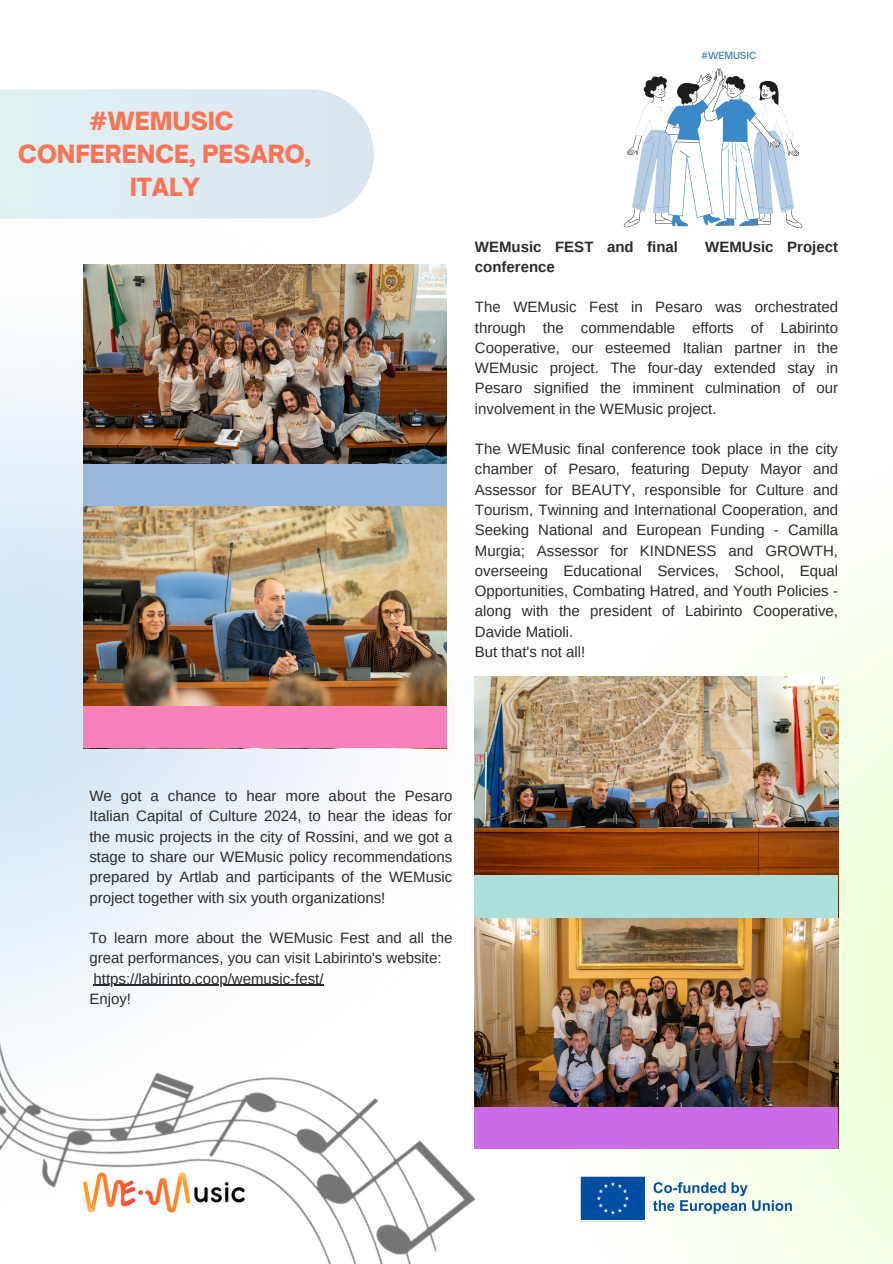
<style>
.page{position:relative;width:893px;height:1264px;background:#fff}
.page>*{position:absolute;margin:0;border:0;box-sizing:border-box;transform-origin:0 0}
.t1{font:900 24px/32.7px "Open Sauce One";color:#fa7456;text-align:center}
.t2{font:15px/20.2px "Arimo";color:#2b2b2b;text-align:justify}
.t3{font:700 15px "Arimo";color:#2b2b2b}
.t4{font:600 9.45px "Open Sauce One";color:#3c89c9}
</style>
<div class="page">
<svg style="left:656px;top:566px;width:236px;height:697px"></svg>
<div style="left:0;top:89px;width:371px;height:45px;background:#deecf2"></div>
<img style="left:0;top:134px;width:475px;height:792px">
<img style="left:579px;top:1174px;width:224px;height:48px">
<img style="left:475px;top:918px;width:363px;height:188px">
<div style="left:475px;top:1106px;width:363px;height:43px;background:#cb6ce6"></div>
<img style="left:84px;top:264px;width:362px;height:442px">
<div style="left:84px;top:464px;width:362px;height:42px;background:#9ab7d9"></div>
<div style="left:84px;top:706px;width:362px;height:42px;background:#f881b9"></div>
<svg style="left:623px;top:69px;width:179px;height:159px"></svg>
<img style="left:0;top:926px;width:495px;height:337px">
<img style="left:475px;top:676px;width:363px;height:200px">
<div style="left:475px;top:876px;width:363px;height:42px;background:#addedc"></div>
<hr style="left:93px;top:984px;width:230px;height:1px;background:#2b2b2b">
<p class="t1" style="left:18px;top:105px;width:294px">#WEMUSIC<br>CONFERENCE, PESARO,<br>ITALY</p>
<p class="t4" style="left:701px;top:50px;width:57px">#WEMUSIC</p>
<p class="t3" style="left:475px;top:238px;width:205px">WEMusic FEST and final</p>
<p class="t3" style="left:705px;top:238px;width:134px">WEMUsic Project</p>
<p class="t3" style="left:475px;top:258px;width:81px">conference</p>
<p class="t2" style="left:475px;top:297px;width:364px">The WEMusic Fest in Pesaro was orchestrated through the commendable efforts of Labirinto Cooperative, our esteemed Italian partner in the WEMusic project. The four-day extended stay in Pesaro signified the imminent culmination of our involvement in the WEMusic project.</p>
<p class="t2" style="left:475px;top:439px;width:364px">The WEMusic final conference took place in the city chamber of Pesaro, featuring Deputy Mayor and Assessor for BEAUTY, responsible for Culture and Tourism, Twinning and International Cooperation, and Seeking National and European Funding - Camilla Murgia; Assessor for KINDNESS and GROWTH, overseeing Educational Services, School, Equal Opportunities, Combating Hatred, and Youth Policies - along with the president of Labirinto Cooperative, Davide Matioli.</p>
<p class="t2" style="left:475px;top:641px;width:112px">But that's not all!</p>
<p class="t2" style="left:89px;top:785px;width:364px">We got a chance to hear more about the Pesaro Italian Capital of Culture 2024, to hear the ideas for the music projects in the city of Rossini, and we got a stage to share our WEMusic policy recommendations prepared by Artlab and participants of the WEMusic project together with six youth organizations!</p>
<p class="t2" style="left:89px;top:927px;width:364px">To learn more about the WEMusic Fest and all the great performances, you can visit Labirinto's website:</p>
<p class="t2" style="left:93px;top:968px;width:231px">https://labirinto.coop/wemusic-fest/</p>
<p class="t2" style="left:89px;top:988px;width:43px">Enjoy!</p>
</div>
